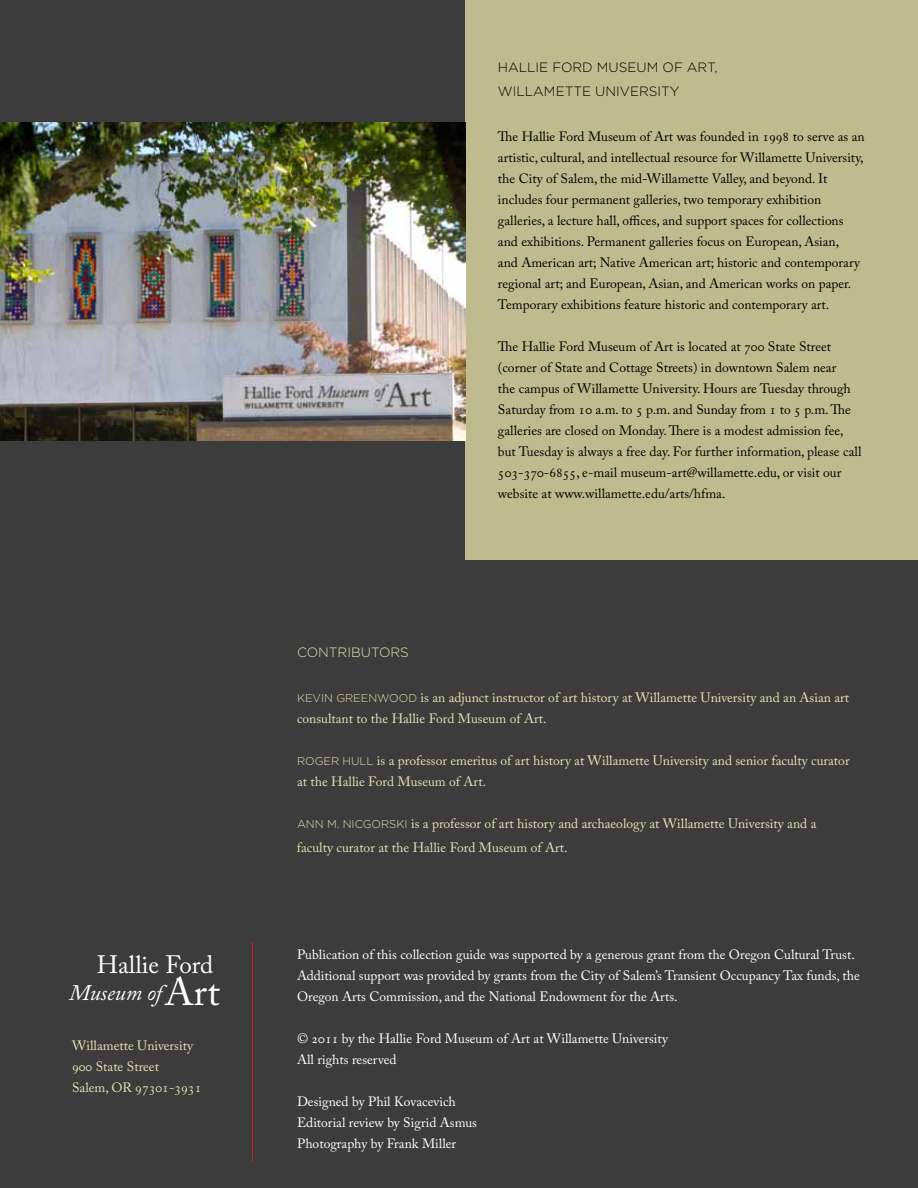
<style>
.page{position:relative;width:918px;height:1188px;background:#3c3c3c}
.page>*{position:absolute;margin:0;border:0;box-sizing:border-box;transform-origin:0 0}
.t1{font:25.05px "Adobe Caslon Pro";color:#fff}
.t2{font:italic 22.2px "Adobe Caslon Pro";color:#fff}
.t3{font:13.5px/21px "Adobe Caslon Pro";color:#000}
.t4{font:13.5px/21px "Adobe Caslon Pro";color:#e8e1b4}
.t5{font:13.5px/21px "Adobe Caslon Pro";color:#fff}
.t6{font:300 13.5px/24px "Gotham";color:#000}
.t7{font:300 13.5px "Gotham";color:#e8e1b4}
.s1{font-style:normal;font-size:38.85px}
.s2{font-family:"Gotham";font-weight:300;font-size:11.25px}
</style>
<div class="page">
<div style="left:466px;top:0;width:452px;height:560px;background:#bebc8e"></div>
<img style="left:0;top:122px;width:466px;height:319px">
<hr style="left:252px;top:942px;width:1px;height:220px;background:#d2232a">
<h1 class="t1" style="left:97px;top:949px;width:118px">Hallie Ford</h1>
<h2 class="t2" style="left:69px;top:979px;width:152px">Museum of<span class="s1">Art</span></h2>
<p class="t4" style="left:72px;top:1035px;width:131px">Willamette University<br>900 State Street<br>Salem, OR 97301-3931</p>
<p class="t6" style="left:498px;top:55px;width:221px">HALLIE FORD MUSEUM OF ART,<br>WILLAM ETTE U NIVERSITY</p>
<p class="t3" style="left:498px;top:126px;width:368px">The Hallie Ford Museum of Art was founded in 1998 to serve as an artistic, cultural, and intellectual resource for Willamette University, the City of Salem, the mid-Willamette Valley, and beyond. It includes four permanent galleries, two temporary exhibition galleries, a lecture hall, offices, and support spaces for collections and exhibitions. Permanent galleries focus on European, Asian,<br>and American art; Native American art; historic and contemporary regional art; and European, Asian, and American works on paper.<br>Temporary exhibitions feature historic and contemporary art.</p>
<p class="t3" style="left:498px;top:336px;width:365px">The Hallie Ford Museum of Art is located at 700 State Street (corner of State and Cottage Streets) in downtown Salem near<br>the campus of Willamette University. Hours are Tuesday through Saturday from 10 a.m. to 5 p.m. and Sunday from 1 to 5 p.m. The galleries are closed on Monday. There is a modest admission fee, but Tuesday is always a free day. For further information, please call 503-370-6855, e-mail museum-art@willamette.edu, or visit our website at www.willamette.edu/arts/hfma.</p>
<p class="t7" style="left:297px;top:644px;width:112px">CONTRIBUTORS</p>
<p class="t4" style="left:297px;top:687px;width:554px"><span class="s2">KEVIN G REENWOOD</span> is an adjunct instructor of art history at Willamette University and an Asian art consultant to the Hallie Ford Museum of Art.</p>
<p class="t4" style="left:297px;top:750px;width:554px"><span class="s2">ROGER H ULL</span> is a professor emeritus of art history at Willamette University and senior faculty curator at the Hallie Ford Museum of Art.</p>
<p class="t4" style="left:297px;top:812px;width:521px;line-height:24px"><span class="s2">ANN M. N ICGORSKI</span> is a professor of art history and archaeology at Willamette University and a faculty curator at the Hallie Ford Museum of Art.</p>
<p class="t5" style="left:297px;top:944px;width:564px">Publication of this collection guide was supported by a generous grant from the Oregon Cultural Trust.<br>Additional support was provided by grants from the City of Salem’s Transient Occupancy Tax funds, the<br>Oregon Arts Commission, and the National Endowment for the Arts.</p>
<p class="t5" style="left:297px;top:1028px;width:372px">© 2011 by the Hallie Ford Museum of Art at Willamette University<br>All rights reserved</p>
<p class="t5" style="left:297px;top:1091px;width:182px">Designed by Phil Kovacevich<br>Editorial review by Sigrid Asmus<br>Photography by Frank Miller</p>
</div>
